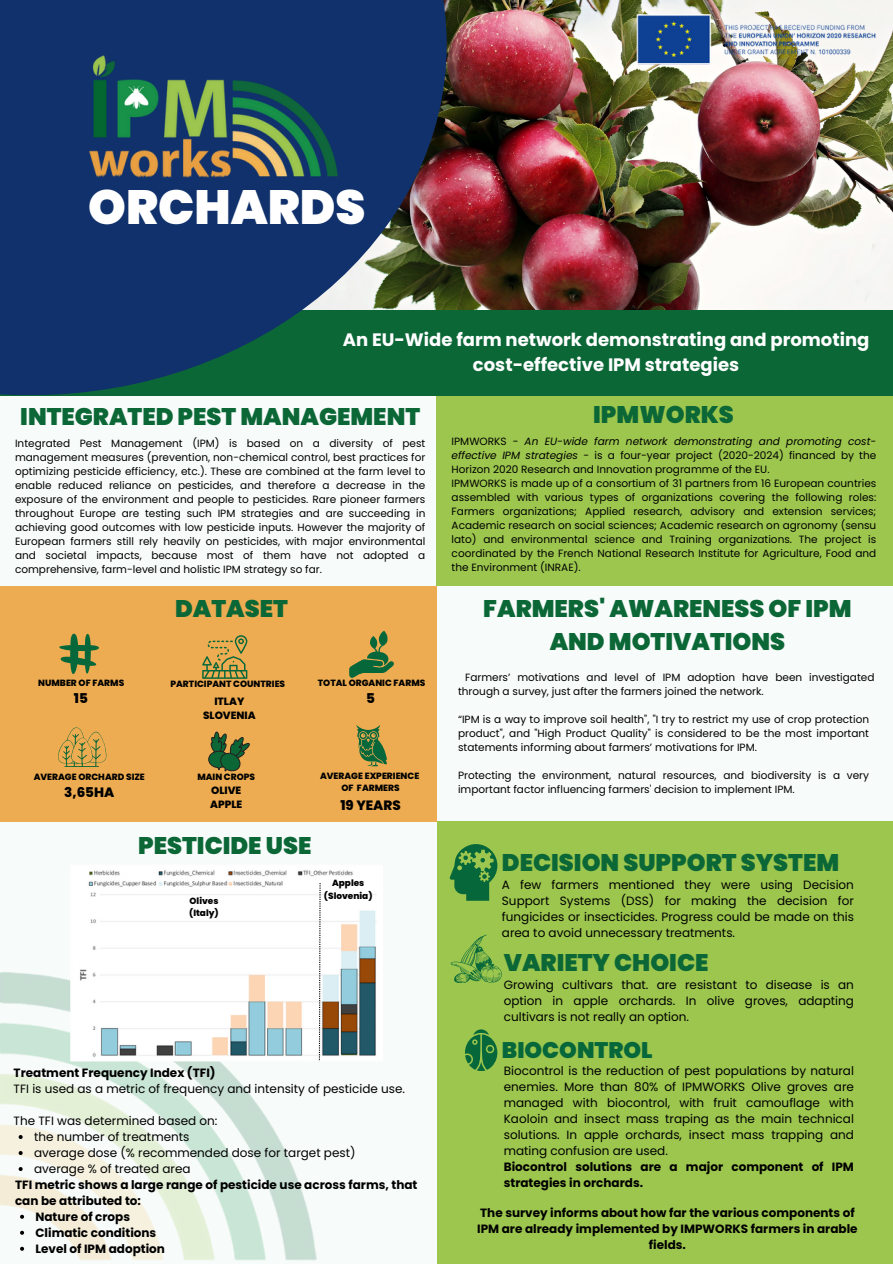
<style>
.page{position:relative;width:893px;height:1264px;background:#fff}
.page>*{position:absolute;margin:0;border:0;box-sizing:border-box;transform-origin:0 0}
.t1{font:900 48px "Poppins";color:#fff}
.t2{font:900 24px/32.7px "Poppins";color:#0c6737;text-align:center}
.t3{font:900 22.5px "Poppins";color:#06673a}
.t4{font:700 18px/24.8px "Poppins";color:#fff;text-align:center}
.t5{font:800 13.5px "Poppins";color:#000}
.t6{font:12px/16px "Poppins";color:#000}
.t7{font:700 12px/16px "Poppins";color:#000}
.t8{font:10.5px/14px "Poppins";color:#000;text-align:justify}
.t9{font:800 10.5px "Poppins";color:#000}
.t10{font:800 9px "Poppins";color:#000}
.t11{font:800 8.85px "Poppins";color:#000}
.s1{font-style:italic}
.s2{font-weight:700}
</style>
<div class="page">
<div style="left:0;top:0;width:892px;height:1263px;background:#f7fbf9"></div>
<div style="left:436px;top:393px;width:456px;height:192px;background:#9cc64e"></div>
<img style="left:446px;top:0;width:446px;height:310px">
<div style="left:0;top:310px;width:892px;height:85px;background:#0c6737"></div>
<svg style="left:0;top:0;width:446px;height:395px;fill:#10316b"></svg>
<img style="left:88px;top:56px;width:250px;height:123px">
<img style="left:636px;top:14px;width:240px;height:52px">
<div style="left:0;top:586px;width:437px;height:235px;background:#edac51"></div>
<div style="left:437px;top:821px;width:455px;height:442px;background:#9cc64e"></div>
<svg style="left:59px;top:633px;width:40px;height:41px"></svg>
<svg style="left:202px;top:635px;width:45px;height:43px"></svg>
<svg style="left:349px;top:630px;width:45px;height:48px"></svg>
<svg style="left:356px;top:725px;width:30px;height:41px"></svg>
<svg style="left:449px;top:844px;width:48px;height:56px"></svg>
<svg style="left:450px;top:934px;width:51px;height:48px"></svg>
<img style="left:0;top:972px;width:317px;height:288px">
<svg style="left:208px;top:731px;width:42px;height:40px"></svg>
<svg style="left:58px;top:727px;width:49px;height:40px"></svg>
<svg style="left:465px;top:1029px;width:32px;height:42px"></svg>
<svg style="left:19px;top:1134px;width:4px;height:4px"></svg>
<svg style="left:19px;top:1150px;width:4px;height:4px"></svg>
<svg style="left:19px;top:1166px;width:4px;height:4px"></svg>
<svg style="left:20px;top:1214px;width:4px;height:4px"></svg>
<svg style="left:20px;top:1230px;width:4px;height:4px"></svg>
<svg style="left:20px;top:1246px;width:4px;height:4px"></svg>
<img style="left:70px;top:870px;width:306px;height:191px">
<svg style="left:319px;top:883px;width:1px;height:178px"></svg>
<h3 class="t1" style="left:88px;top:173px;width:279px">ORCHARDS</h3>
<h2 class="t4" style="left:343px;top:327px;width:528px">An EU-Wide farm network demonstrating and promoting cost-effective IPM strategies</h2>
<h2 class="t2" style="left:20px;top:400px;width:401px">INTEGRATED PEST MANAGEMENT</h2>
<p class="t2" style="left:593px;top:398px;width:142px">IPMWORKS</p>
<p class="t8" style="left:15px;top:436px;width:412px">Integrated Pest Management (IPM) is based on a diversity of pest management measures (prevention, non-chemical control, best practices for optimizing pesticide efficiency, etc.). These are combined at the farm level to enable reduced reliance on pesticides, and therefore a decrease in the exposure of the environment and people to pesticides. Rare pioneer farmers throughout Europe are testing such IPM strategies and are succeeding in achieving good outcomes with low pesticide inputs. However the majority of European farmers still rely heavily on pesticides, with major environmental and societal impacts, because most of them have not adopted a comprehensive, farm-level and holistic IPM strategy so far.</p>
<p class="t8" style="left:451px;top:434px;width:426px">IPMWORKS - <span class="s1">An EU-wide farm network demonstrating and promoting cost&shy;effective IPM strategies</span> - is a four-year project (2020-2024) financed by the Horizon 2020 Research and Innovation programme of the EU.</p>
<h2 class="t8" style="left:451px;top:476px;width:426px">IPMWORKS is made up of a consortium of 31 partners from 16 European countries assembled with various types of organizations covering the following roles:<br>Farmers organizations; Applied research, advisory and extension services; Academic research on social sciences; Academic research on agronomy (sensu lato) and environmental science and Training organizations. The project is coordinated by the French National Research Institute for Agriculture, Food and the Environment (INRAE).</h2>
<p class="t10" style="left:38px;top:676px;width:87px">NUMBER OF FARMS</p>
<p class="t5" style="left:74px;top:688px;width:16px">15</p>
<p class="t10" style="left:34px;top:771px;width:113px">AVERAGE ORCHARD SIZE</p>
<p class="t5" style="left:64px;top:782px;width:52px">3,65HA</p>
<p class="t2" style="left:175px;top:592px;width:114px">DATASET</p>
<p class="t10" style="left:170px;top:678px;width:116px">PARTICIPANT COUNTRIES</p>
<h4 class="t10" style="left:318px;top:676px;width:109px">TOTAL ORGANIC FARMS</h4>
<p class="t5" style="left:366px;top:688px;width:10px">5</p>
<p class="t9" style="left:214px;top:694px;width:32px">ITLAY</p>
<p class="t9" style="left:203px;top:708px;width:54px">SLOVENIA</p>
<p class="t10" style="left:197px;top:771px;width:59px">MAIN CROPS</p>
<p class="t9" style="left:211px;top:783px;width:32px">OLIVE</p>
<p class="t9" style="left:210px;top:797px;width:34px">APPLE</p>
<p class="t10" style="left:320px;top:769px;width:101px">AVERAGE EXPERIENCE</p>
<p class="t10" style="left:341px;top:781px;width:60px">OF FARMERS</p>
<p class="t5" style="left:340px;top:796px;width:62px">19 YEARS</p>
<p class="t2" style="left:138px;top:828px;width:175px">PESTICIDE USE</p>
<p class="t11" style="left:189px;top:894px;width:30px">Olives</p>
<p class="t11" style="left:189px;top:907px;width:31px">(Italy)</p>
<p class="t11" style="left:332px;top:876px;width:34px">Apples</p>
<p class="t11" style="left:324px;top:889px;width:50px">(Slovenia)</p>
<h4 class="t6" style="left:14px;top:1064px;width:393px"><span class="s2">Treatment Frequency Index (TFI)<br></span>TFI is used as a metric of frequency and intensity of pesticide use.</h4>
<h2 class="t6" style="left:14px;top:1112px;width:205px">The TFI was determined based on:</h2>
<p class="t6" style="left:34px;top:1128px;width:157px">the number of treatments</p>
<p class="t6" style="left:34px;top:1144px;width:323px">average dose (% recommended dose for target pest)</p>
<p class="t6" style="left:34px;top:1160px;width:158px">average % of treated area</p>
<p class="t7" style="left:15px;top:1176px;width:404px">TFI metric shows a large range of pesticide use across farms, that can be attributed to:</p>
<p class="t7" style="left:35px;top:1208px;width:96px">Nature of crops</p>
<h2 class="t7" style="left:35px;top:1224px;width:122px">Climatic conditions</h2>
<h6 class="t7" style="left:35px;top:1240px;width:131px">Level of IPM adoption</h6>
<h2 class="t2" style="left:483px;top:592px;width:370px">FARMERS' AWARENESS OF IPM<br>AND MOTIVATIONS</h2>
<h6 class="t8" style="left:458px;top:670px;width:418px;text-indent:7px">Farmers’ motivations and level of IPM adoption have been investigated through a survey, just after the farmers joined the network.</h6>
<p class="t8" style="left:458px;top:712px;width:412px">“IPM is a way to improve soil health", "I try to restrict my use of crop protection product", and "High Product Quality" is considered to be the most important statements informing about farmers’ motivations for IPM.</p>
<p class="t8" style="left:458px;top:768px;width:412px">Protecting the environment, natural resources, and biodiversity is a very important factor influencing farmers' decision to implement IPM.</p>
<p class="t2" style="left:502px;top:846px;width:339px">DECISION SUPPORT SYSTEM</p>
<h2 class="t6" style="left:502px;top:876px;width:353px;text-align:justify">A few farmers mentioned they were using Decision Support Systems (DSS) for making the decision for fungicides or insecticides. Progress could be made on this area to avoid unnecessary treatments.</h2>
<p class="t2" style="left:503px;top:946px;width:206px">VARIETY CHOICE</p>
<h5 class="t6" style="left:503px;top:977px;width:352px;text-align:justify">Growing cultivars that. are resistant to disease is an option in apple orchards. In olive groves, adapting cultivars is not really an option.</h5>
<p class="t3" style="left:502px;top:1034px;width:152px">BIOCONTROL</p>
<h2 class="t6" style="left:503px;top:1062px;width:352px">Biocontrol is the reduction of pest populations by natural enemies. More than 80% of IPMWORKS Olive groves are managed with biocontrol, with fruit camouflage with Kaoloin and insect mass traping as the main technical solutions. In apple orchards, insect mass trapping and mating confusion are used.<br><span class="s2">Biocontrol solutions are a major component of IPM strategies in orchards.</span></h2>
<h6 class="t7" style="left:477px;top:1204px;width:382px;text-align:center">The survey informs about how far the various components of<br>IPM are already implemented by IMPWORKS farmers in arable fields.</h6>
</div>
